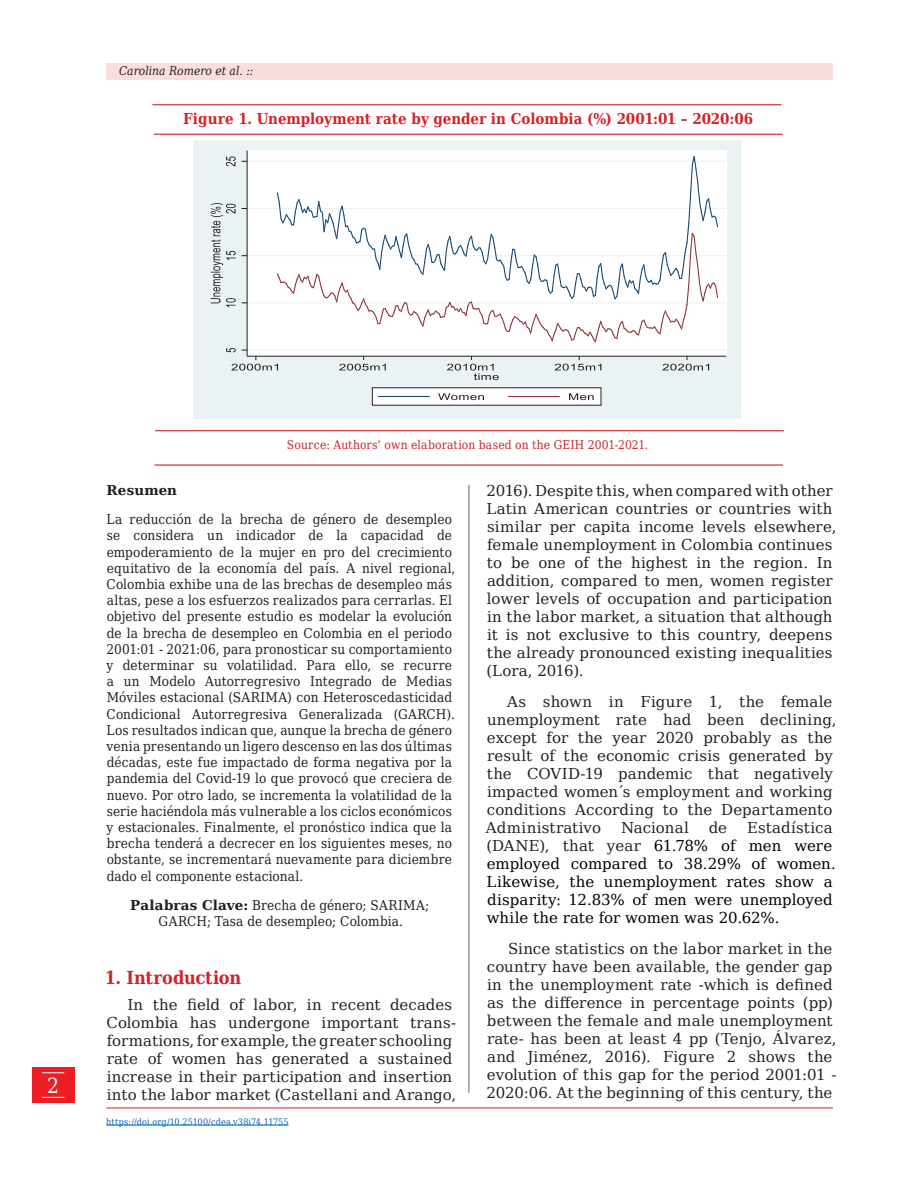
<style>
.page{position:relative;width:918px;height:1188px;background:#fff}
.page>*{position:absolute;margin:0;border:0;box-sizing:border-box;transform-origin:0 0}
.t1{font:21px "DejaVu Serif Condensed";color:#fff}
.subtitulos_1{font:700 18px "DejaVu Serif Condensed";color:#d1232a}
.cuerpo_de_texto{font:15px/18px "DejaVu Serif";letter-spacing:.005em;color:#231f20}
.cuerpo_de_texto-2{font:15px/18px "DejaVu Serif";color:#000}
.Titulo_figura{font:700 15px "DejaVu Serif Condensed";letter-spacing:-.005em;color:#d1232a}
.resumenes{font:13.5px/16.2px "DejaVu Serif Condensed";letter-spacing:.01em;color:#231f20}
.resumenes-2{font:700 13.5px "DejaVu Serif";letter-spacing:.01em;color:#231f20}
.Pie_de_imagen{font:12px "DejaVu Serif Condensed";letter-spacing:.01em;color:#d1232a}
.t2{font:italic 12px "DejaVu Serif Condensed";color:#231f20}
.fechas{font:9px "DejaVu Serif Condensed";letter-spacing:.01em;color:#0563c1}
.s1{font-family:"DejaVu Serif";font-weight:700}
.s2{color:#231f20}
</style>
<div class="page">
<div style="left:32px;top:1067px;width:42px;height:36px;background:#ee1d23"></div>
<svg style="left:42px;top:1072px;width:22px;height:1px"></svg>
<svg style="left:42px;top:1097px;width:22px;height:1px"></svg>
<div style="left:106px;top:63px;width:727px;height:17px;background:#fcddde"></div>
<hr style="left:468px;top:485px;width:2px;height:608px;background:#939598">
<hr style="left:106px;top:1108px;width:727px;height:1px;background:#d1232a">
<hr style="left:106px;top:1125px;width:183px;height:1px;background:#0563c1">
<hr style="left:152px;top:104px;width:629px;height:1px;background:#d1232a">
<hr style="left:154px;top:134px;width:629px;height:1px;background:#d1232a">
<hr style="left:155px;top:430px;width:629px;height:1px;background:#d1232a">
<hr style="left:154px;top:464px;width:629px;height:2px;background:#d1232a">
<div style="left:193px;top:141px;width:547px;height:278px;background:#eaf2f3"></div>
<div style="left:247px;top:151px;width:479px;height:205px;background:#fff"></div>
<hr style="left:247px;top:350px;width:479px;height:1px;background:#eaf2f3">
<hr style="left:247px;top:302px;width:479px;height:1px;background:#eaf2f3">
<hr style="left:247px;top:255px;width:479px;height:1px;background:#eaf2f3">
<hr style="left:247px;top:208px;width:479px;height:1px;background:#eaf2f3">
<hr style="left:247px;top:161px;width:479px;height:1px;background:#eaf2f3">
<hr style="left:247px;top:151px;width:1px;height:205px;background:#231f20">
<hr style="left:247px;top:356px;width:479px;height:1px;background:#231f20">
<svg style="left:211px;top:155px;width:508px;height:225px"></svg>
<div style="left:372px;top:387px;width:229px;height:18px;background:#fff"></div>
<hr style="left:378px;top:396px;width:52px;height:1px;background:#1a476f">
<hr style="left:508px;top:396px;width:52px;height:1px;background:#90353b">
<svg style="left:438px;top:393px;width:46px;height:7px"></svg>
<svg style="left:569px;top:393px;width:25px;height:7px"></svg>
<p class="t2" style="left:119px;top:61px;width:136px">Carolina Romero et al. ::</p>
<p class="Titulo_figura" style="left:183px;top:107px;width:572px">Figure 1. Unemployment rate by gender in Colombia (%) 2001:01 – 2020:06</p>
<p class="t1" style="left:47px;top:1069px;width:14px">2</p>
<p class="Pie_de_imagen" style="left:287px;top:436px;width:363px">Source: Authors’ own elaboration based on the GEIH 2001-2021.</p>
<p class="resumenes-2" style="left:107px;top:480px;width:72px">Resumen</p>
<p class="resumenes" style="left:106px;top:511px;width:351px">La reducción de la brecha de género de desempleo se considera un indicador de la capacidad de empoderamiento de la mujer en pro del crecimiento equitativo de la economía del país. A nivel regional, Colombia exhibe una de las brechas de desempleo más altas, pese a los esfuerzos realizados para cerrarlas. El objetivo del presente estudio es modelar la evolución de la brecha de desempleo en Colombia en el periodo 2001:01 - 2021:06, para pronosticar su comportamiento y determinar su volatilidad. Para ello, se recurre a un Modelo Autorregresivo Integrado de Medias Móviles estacional (SARIMA) con Heteroscedasticidad Condicional Autorregresiva Generalizada (GARCH).<br>Los resultados indican que, aunque la brecha de género venia presentando un ligero descenso en las dos últimas décadas, este fue impactado de forma negativa por la pandemia del Covid-19 lo que provocó que creciera de nuevo. Por otro lado, se incrementa la volatilidad de la serie haciéndola más vulnerable a los ciclos económicos y estacionales. Finalmente, el pronóstico indica que la brecha tenderá a decrecer en los siguientes meses, no obstante, se incrementará nuevamente para diciembre dado el componente estacional.</p>
<p class="resumenes" style="left:130px;top:896px;width:301px;text-align:center"><span class="s1">Palabras Clave:</span> Brecha de género; SARIMA;<br>GARCH; Tasa de desempleo; Colombia.</p>
<p class="subtitulos_1" style="left:105px;top:963px;width:138px">1. Introduction</p>
<p class="cuerpo_de_texto" style="left:106px;top:996px;width:351px;text-indent:21px">In the field of labor, in recent decades Colombia has undergone important trans&shy;formations, for example, the greater schooling rate of women has generated a sustained increase in their participation and insertion into the labor market (Castellani and Arango,</p>
<p class="fechas" style="left:106px;top:1115px;width:184px">https://doi.org/10.25100/cdea.v38i74.11755</p>
<p class="cuerpo_de_texto" style="left:486px;top:482px;width:352px">2016). Despite this, when compared with other Latin American countries or countries with similar per capita income levels elsewhere, female unemployment in Colombia continues to be one of the highest in the region. In addition, compared to men, women register lower levels of occupation and participation in the labor market, a situation that although it is not exclusive to this country, deepens the already pronounced existing inequalities (Lora, 2016).</p>
<p class="cuerpo_de_texto" style="left:486px;top:692px;width:352px;text-indent:21px">As shown in Figure 1, the female unemployment rate had been declining, except for the year 2020 probably as the result of the economic crisis generated by the COVID-19 pandemic that negatively impacted women´s employment and working conditions According to the Departamento Administrativo</p>
<p class="cuerpo_de_texto-2" style="left:486px;top:818px;width:351px;text-indent:261px"><span class="s2">Estadística (DANE), that year</span> 61.78% of men were employed compared to 38.29% of women.<br>Likewise, the unemployment rates show a disparity: 12.83% of men were unemployed while the rate for women was 20.62%.</p>
<p class="cuerpo_de_texto" style="left:486px;top:939px;width:352px;text-indent:22px">Since statistics on the labor market in the country have been available, the gender gap in the unemployment rate -which is defined as the difference in percentage points (pp) between the female and male unemployment rate- has been at least 4 pp (Tenjo, Álvarez, and Jiménez, 2016). Figure 2 shows the evolution of this gap for the period 2001:01 - 2020:06. At the beginning of this century, the</p>
<p class="cuerpo_de_texto" style="left:621px;top:818px;width:69px">Nacional</p>
<p class="cuerpo_de_texto" style="left:709px;top:818px;width:20px">de</p>
</div>
